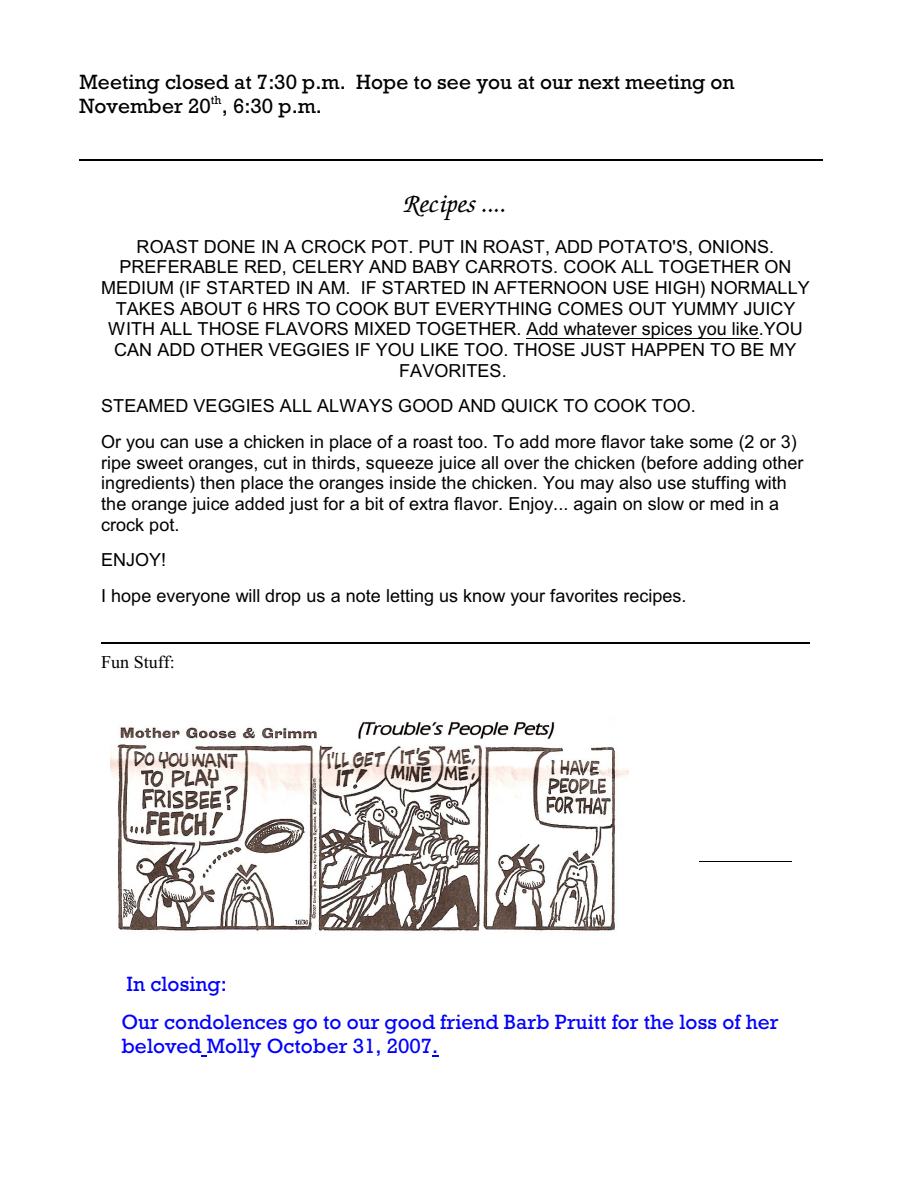
<style>
.page{position:relative;width:918px;height:1188px;background:#fff}
.page>*{position:absolute;margin:0;border:0;box-sizing:border-box;transform-origin:0 0}
.t1{font:italic 27px "Chancellor";letter-spacing:-.005em;color:#000}
.t2{font:21px/38.4px "Rockwell";letter-spacing:.005em;color:#00f}
.t3{font:21px/23.4px "Rockwell";letter-spacing:.005em;color:#000}
.t4{font:18px/20.7px "Arial";letter-spacing:.005em;color:#000}
.t5{font:18px "Times New Roman";color:#000}
.t6{font:12px "Rockwell";color:#000}
</style>
<div class="page">
<hr style="left:526px;top:338px;width:233px;height:1px;background:#000">
<hr style="left:700px;top:861px;width:92px;height:1px;background:#000">
<hr style="left:80px;top:160px;width:743px;height:1px;background:#000">
<hr style="left:101px;top:642px;width:709px;height:2px;background:#000">
<img style="left:110px;top:721px;width:519px;height:213px">
<p class="t3" style="left:80px;top:73px;width:657px">Meeting closed at 7:30 p.m. Hope to see you at our next meeting on<br>November 20 , 6:30 p.m.</p>
<p class="t6" style="left:211px;top:96px;width:12px">th</p>
<h1 class="t1" style="left:404px;top:193px;width:104px">Recipes ....</h1>
<p class="t4" style="left:101px;top:238px;width:710px;text-align:center">ROAST DONE IN A CROCK POT. PUT IN ROAST, ADD POTATO'S, ONIONS.<br>PREFERABLE RED, CELERY AND BABY CARROTS. COOK ALL TOGETHER ON MEDIUM (IF STARTED IN AM. IF STARTED IN AFTERNOON USE HIGH) NORMALLY TAKES ABOUT 6 HRS TO COOK BUT EVERYTHING COMES OUT YUMMY JUICY WITH ALL THOSE FLAVORS MIXED TOGETHER. Add whatever spices you like.YOU CAN ADD OTHER VEGGIES IF YOU LIKE TOO. THOSE JUST HAPPEN TO BE MY FAVORITES.</p>
<p class="t4" style="left:101px;top:390px;width:697px;line-height:35.7px">STEAMED VEGGIES ALL ALWAYS GOOD AND QUICK TO COOK TOO.<br>Or you can use a chicken in place of a roast too. To add more flavor take some (2 or 3)</p>
<p class="t4" style="left:101px;top:454px;width:704px">ripe sweet oranges, cut in thirds, squeeze juice all over the chicken (before adding other ingredients) then place the oranges inside the chicken. You may also use stuffing with the orange juice added just for a bit of extra flavor. Enjoy... again on slow or med in a crock pot.</p>
<p class="t4" style="left:101px;top:544px;width:587px;line-height:35.7px">ENJOY!<br>I hope everyone will drop us a note letting us know your favorites recipes.</p>
<p class="t5" style="left:101px;top:656px;width:75px">Fun Stuff:</p>
<p class="t2" style="left:121px;top:967px;width:659px">In closing:<br>Our condolences go to our good friend Barb Pruitt for the loss of her</p>
<p class="t2" style="left:121px;top:1029px;width:319px">beloved Molly October 31, 2007.</p>
</div>
